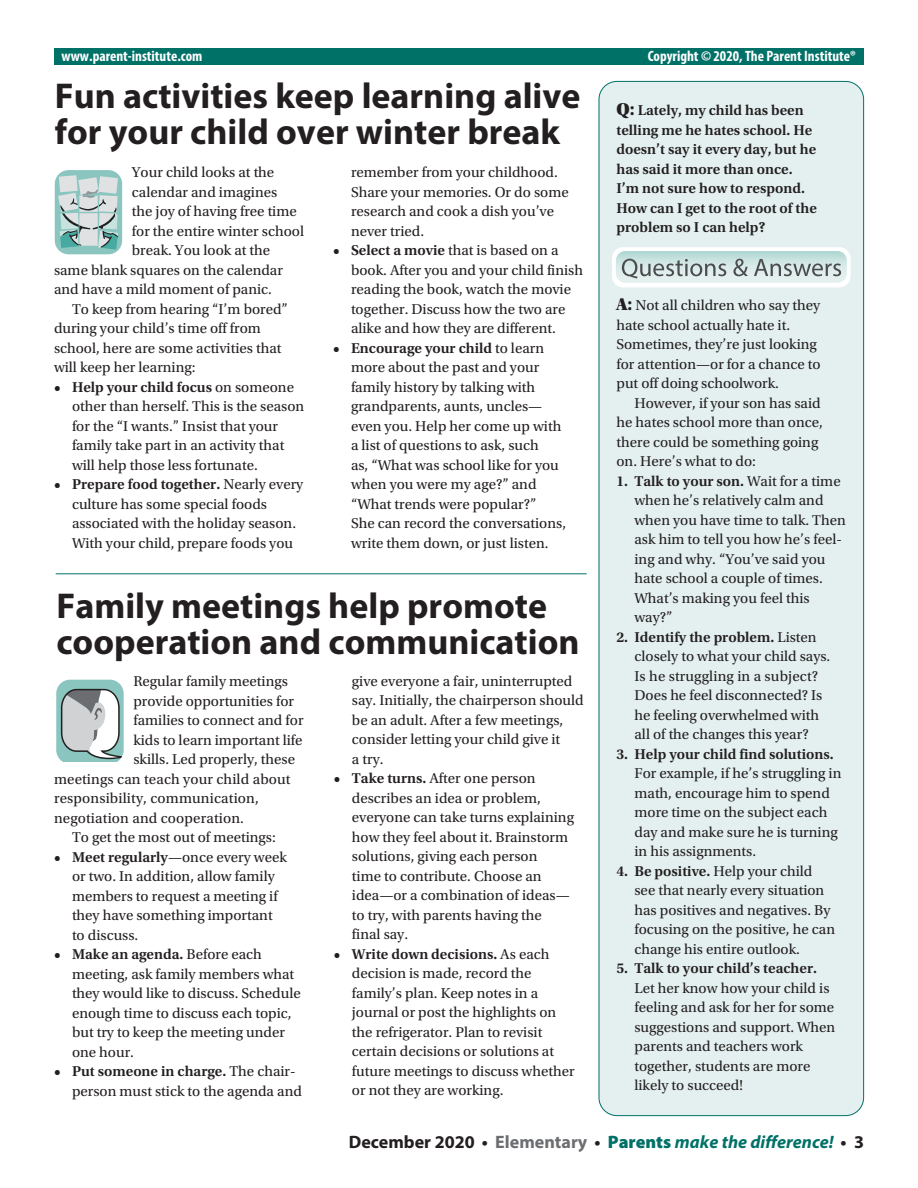
<style>
.page{position:relative;width:918px;height:1188px;background:#fff}
.page>*{position:absolute;margin:0;border:0;box-sizing:border-box;transform-origin:0 0}
._01_Medium_Headline{font:700 36px/36px "Myriad Pro";color:#231f20}
.Footer3{font:italic 700 18px "Myriad Pro";color:#007167}
._04_Body_text{font:15px/19.5px "Utopia Std";color:#231f20}
._04_Body_text-2{font:600 15px "Utopia Std";color:#231f20}
.Copyright_Header{font:700 condensed 15px "Myriad Pro";color:#fff}
.s1{font-weight:600}
.s2{font-family:"Utopia Std Black Headline";font-weight:400;font-size:18px}
.s3{font-family:"Utopia Std Black Headline";font-size:18px}
.s4{font-style:normal;color:#231f20}
.s5{font-style:normal;color:#6c6d70}
.s6{font-weight:900;font-style:normal}
</style>
<div class="page">
<div style="left:599px;top:81px;width:265px;height:1035px;background:#e4f0ef;border-radius:18px"></div>
<div style="left:54px;top:49px;width:810px;height:16px;background:#007167"></div>
<hr style="left:56px;top:573px;width:531px;height:1px;background:#007167">
<svg style="left:56px;top:679px;width:68px;height:82px"></svg>
<svg style="left:54px;top:170px;width:69px;height:85px;background:#afcbc9"></svg>
<svg style="left:612px;top:247px;width:238px;height:40px"></svg>
<p class="Copyright_Header" style="left:62px;top:46px;width:142px">www.parent-institute.com</p>
<p class="Copyright_Header" style="left:648px;top:46px;width:210px">Copyright © 2020, The Parent Institute®</p>
<h3 class="_01_Medium_Headline" style="left:55px;top:77px;width:527px">Fun activities keep learning alive for your child over winter break</h3>
<p class="_04_Body_text" style="left:132px;top:163px;width:144px">Your child looks at the</p>
<p class="_04_Body_text" style="left:132px;top:183px;width:147px">calendar and imagines</p>
<p class="_04_Body_text" style="left:132px;top:202px;width:166px">the joy of having free time</p>
<p class="_04_Body_text" style="left:132px;top:222px;width:174px">for the entire winter school</p>
<p class="_04_Body_text" style="left:132px;top:241px;width:140px">break. You look at the</p>
<p class="_04_Body_text" style="left:54px;top:261px;width:230px">same blank squares on the calendar</p>
<p class="_04_Body_text" style="left:54px;top:280px;width:220px">and have a mild moment of panic.</p>
<p class="_04_Body_text" style="left:54px;top:300px;width:235px;text-indent:18px">To keep from hearing “I’m bored” during your child’s time off from school, here are some activities that will keep her learning:</p>
<p class="_04_Body_text" style="left:72px;top:378px;width:234px;text-indent:-18px"><span class="s1">• Help your child focus</span> on someone other than herself. This is the season for the “I wants.” Insist that your family take part in an activity that will help those less fortunate.</p>
<p class="_04_Body_text" style="left:72px;top:475px;width:233px;text-indent:-18px"><span class="s1">• Prepare food together.</span> Nearly every culture has some special foods associated with the holiday season.<br>With your child, prepare foods you</p>
<p class="_04_Body_text" style="left:351px;top:163px;width:219px">remember from your childhood.<br>Share your memories. Or do some research and cook a dish you’ve never tried.</p>
<p class="_04_Body_text" style="left:351px;top:241px;width:234px;text-indent:-18px"><span class="s1">• Select a movie</span> that is based on a book. After you and your child finish reading the book, watch the movie together. Discuss how the two are alike and how they are different.</p>
<p class="_04_Body_text" style="left:351px;top:339px;width:217px;text-indent:-18px"><span class="s1">• Encourage your child</span> to learn more about the past and your family history by talking with grandparents, aunts, uncles— even you. Help her come up with a list of questions to ask, such<br>as, “What was school like for you when you were my age?” and “What trends were popular?”<br>She can record the conversations, write them down, or just listen.</p>
<h3 class="_01_Medium_Headline" style="left:56px;top:586px;width:525px">Family meetings help promote cooperation and communication</h3>
<p class="_04_Body_text" style="left:133px;top:672px;width:156px">Regular family meetings</p>
<p class="_04_Body_text" style="left:133px;top:691px;width:162px">provide opportunities for</p>
<p class="_04_Body_text" style="left:133px;top:711px;width:172px">families to connect and for</p>
<p class="_04_Body_text" style="left:133px;top:730px;width:171px">kids to learn important life</p>
<p class="_04_Body_text" style="left:133px;top:750px;width:163px">skills. Led properly, these</p>
<p class="_04_Body_text" style="left:54px;top:769px;width:238px">meetings can teach your child about</p>
<p class="_04_Body_text" style="left:54px;top:789px;width:206px">responsibility, communication,</p>
<p class="_04_Body_text" style="left:54px;top:808px;width:192px">negotiation and cooperation.</p>
<p class="_04_Body_text" style="left:72px;top:828px;width:205px">To get the most out of meetings:</p>
<p class="_04_Body_text" style="left:72px;top:847px;width:216px;text-indent:-18px"><span class="s1">• Meet regularly</span>—once every week or two. In addition, allow family members to request a meeting if they have something important to discuss.</p>
<p class="_04_Body_text" style="left:72px;top:945px;width:230px;text-indent:-18px"><span class="s1">• Make an agenda.</span> Before each meeting, ask family members what they would like to discuss. Schedule enough time to discuss each topic, but try to keep the meeting under one hour.</p>
<p class="_04_Body_text" style="left:72px;top:1062px;width:231px;text-indent:-18px"><span class="s1">• Put someone in charge.</span> The chair&shy;person must stick to the agenda and</p>
<p class="_04_Body_text" style="left:352px;top:671px;width:233px">give everyone a fair, uninterrupted say. Initially, the chairperson should be an adult. After a few meetings, consider letting your child give it<br>a try.</p>
<p class="_04_Body_text" style="left:352px;top:769px;width:224px;text-indent:-18px"><span class="s1">• Take turns.</span> After one person describes an idea or problem, everyone can take turns explaining how they feel about it. Brainstorm solutions, giving each person<br>time to contribute. Choose an idea—or a combination of ideas— to try, with parents having the final say.</p>
<p class="_04_Body_text" style="left:352px;top:944px;width:224px;text-indent:-18px"><span class="s1">• Write down decisions.</span> As each decision is made, record the family’s plan. Keep notes in a journal or post the highlights on the refrigerator. Plan to revisit certain decisions or solutions at future meetings to discuss whether or not they are working.</p>
<p class="_04_Body_text-2" style="left:616px;top:102px;width:189px"><span class="s2">Q:</span> Lately, my child has been</p>
<p class="_04_Body_text-2" style="left:616px;top:122px;width:197px">telling me he hates school. He</p>
<p class="_04_Body_text-2" style="left:616px;top:141px;width:201px">doesn’t say it every day, but he</p>
<p class="_04_Body_text-2" style="left:616px;top:161px;width:178px">has said it more than once.</p>
<p class="_04_Body_text-2" style="left:616px;top:180px;width:190px">I’m not sure how to respond.</p>
<p class="_04_Body_text-2" style="left:616px;top:200px;width:202px">How can I get to the root of the</p>
<p class="_04_Body_text-2" style="left:616px;top:219px;width:151px">problem so I can help?</p>
<p class="_04_Body_text" style="left:616px;top:296px;width:205px"><span class="s3">A:</span> Not all children who say they</p>
<p class="_04_Body_text" style="left:616px;top:316px;width:175px">hate school actually hate it.</p>
<p class="_04_Body_text" style="left:616px;top:335px;width:206px">Sometimes, they’re just looking for attention—or for a chance to put off doing schoolwork.</p>
<p class="_04_Body_text" style="left:634px;top:394px;width:188px">However, if your son has said</p>
<p class="_04_Body_text" style="left:616px;top:413px;width:208px">he hates school more than once,</p>
<p class="_04_Body_text" style="left:616px;top:433px;width:203px">there could be something going</p>
<p class="_04_Body_text" style="left:616px;top:452px;width:141px">on. Here’s what to do:</p>
<p class="_04_Body_text" style="left:634px;top:472px;width:213px;text-indent:-18px"><span class="s1">1. Talk to your son.</span> Wait for a time when he’s relatively calm and when you have time to talk. Then ask him to tell you how he’s feel&shy;ing and why. “You’ve said you hate school a couple of times.<br>What’s making you feel this way?”</p>
<p class="_04_Body_text" style="left:634px;top:628px;width:197px;text-indent:-18px"><span class="s1">2. Identify the problem.</span> Listen closely to what your child says.<br>Is he struggling in a subject?<br>Does he feel disconnected? Is he feeling overwhelmed with all of the changes this year?</p>
<p class="_04_Body_text" style="left:634px;top:745px;width:209px;text-indent:-18px"><span class="s1">3. Help your child find solutions.<br></span>For example, if he’s struggling in math, encourage him to spend more time on the subject each day and make sure he is turning in his assignments.</p>
<p class="_04_Body_text" style="left:634px;top:862px;width:202px;text-indent:-18px"><span class="s1">4. Be positive.</span> Help your child see that nearly every situation has positives and negatives. By focusing on the positive, he can change his entire outlook.</p>
<p class="_04_Body_text" style="left:634px;top:959px;width:202px;text-indent:-18px"><span class="s1">5. Talk to your child’s teacher.<br></span>Let her know how your child is feeling and ask for her for some suggestions and support. When parents and teachers work together, students are more likely to succeed!</p>
<p class="Footer3" style="left:349px;top:1130px;width:517px"><span class="s4">December 2020 •</span> <span class="s5">Elementary</span> <span class="s4">•</span> <span class="s6">Parents</span> make the difference! <span class="s4">• 3</span></p>
</div>
